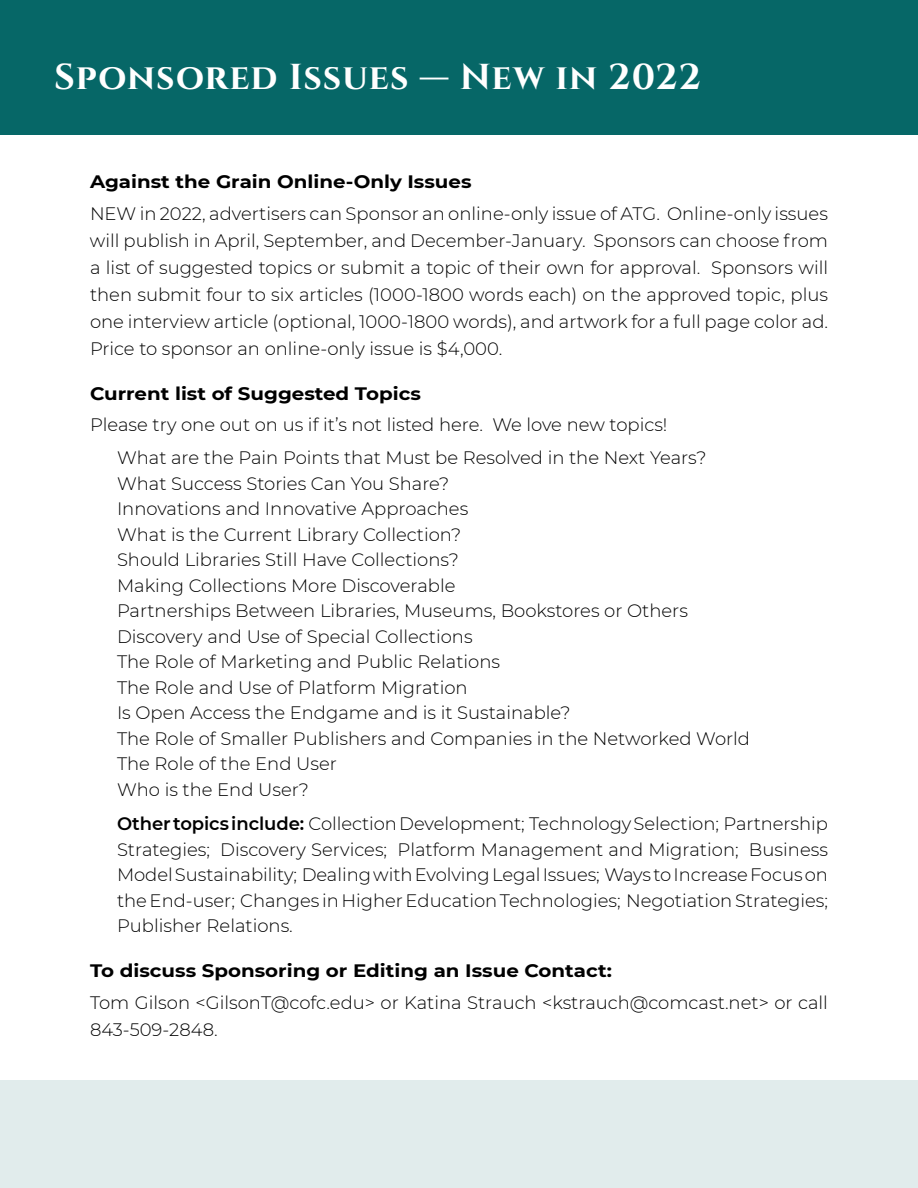
<style>
.page{position:relative;width:918px;height:1188px;background:#fff}
.page>*{position:absolute;margin:0;border:0;box-sizing:border-box;transform-origin:0 0}
.t1{font:700 36px "Cinzel";letter-spacing:.03em;color:#fff}
.t2{font:300 18px/25.5px "Montserrat";color:#000}
.t3{font:700 18px "Montserrat";color:#000;scale:1.1 1}
.s1{font-weight:600}
</style>
<div class="page">
<div style="left:0;top:0;width:918px;height:135px;background:#066767"></div>
<h1 class="t1" style="left:54px;top:55px;width:648px">Sponsored Issues — New in 2022</h1>
<p class="t3" style="left:90px;top:169px;width:348px">Against the Grain Online-Only Issues</p>
<p class="t2" style="left:90px;top:199px;width:740px;line-height:27px;text-align:justify">NEW in 2022, advertisers can Sponsor an online-only issue of ATG. Online-only issues will publish in April, September, and December-January. Sponsors can choose from a list of suggested topics or submit a topic of their own for approval. Sponsors will then submit four to six articles (1000-1800 words each) on the approved topic, plus one interview article (optional, 1000-1800 words), and artwork for a full page color ad.<br>Price to sponsor an online-only issue is $4,000.</p>
<p class="t3" style="left:90px;top:380px;width:302px">Current list of Suggested Topics</p>
<p class="t2" style="left:117px;top:408px;width:591px;line-height:33px;text-indent:-27px">Please try one out on us if it’s not listed here. We love new topics!<br>What are the Pain Points that Must be Resolved in the Next Years?</p>
<p class="t2" style="left:117px;top:470px;width:634px">What Success Stories Can You Share?<br>Innovations and Innovative Approaches<br>What is the Current Library Collection?<br>Should Libraries Still Have Collections?<br>Making Collections More Discoverable<br>Partnerships Between Libraries, Museums, Bookstores or Others Discovery and Use of Special Collections<br>The Role of Marketing and Public Relations<br>The Role and Use of Platform Migration<br>Is Open Access the Endgame and is it Sustainable?<br>The Role of Smaller Publishers and Companies in the Networked World The Role of the End User<br>Who is the End User?</p>
<p class="t2" style="left:117px;top:811px;width:713px;text-align:justify"><span class="s1">Other topics include:</span> Collection Development; Technology Selection; Partnership Strategies; Discovery Services; Platform Management and Migration; Business Model Sustainability; Dealing with Evolving Legal Issues; Ways to Increase Focus on the End-user; Changes in Higher Education Technologies; Negotiation Strategies; Publisher Relations.</p>
<p class="t3" style="left:90px;top:958px;width:476px">To discuss Sponsoring or Editing an Issue Contact:</p>
<p class="t2" style="left:90px;top:988px;width:740px;line-height:27px">Tom Gilson &lt;GilsonT@cofc.edu&gt; or Katina Strauch &lt;kstrauch@comcast.net&gt; or call<br>843-509-2848.</p>
</div>
